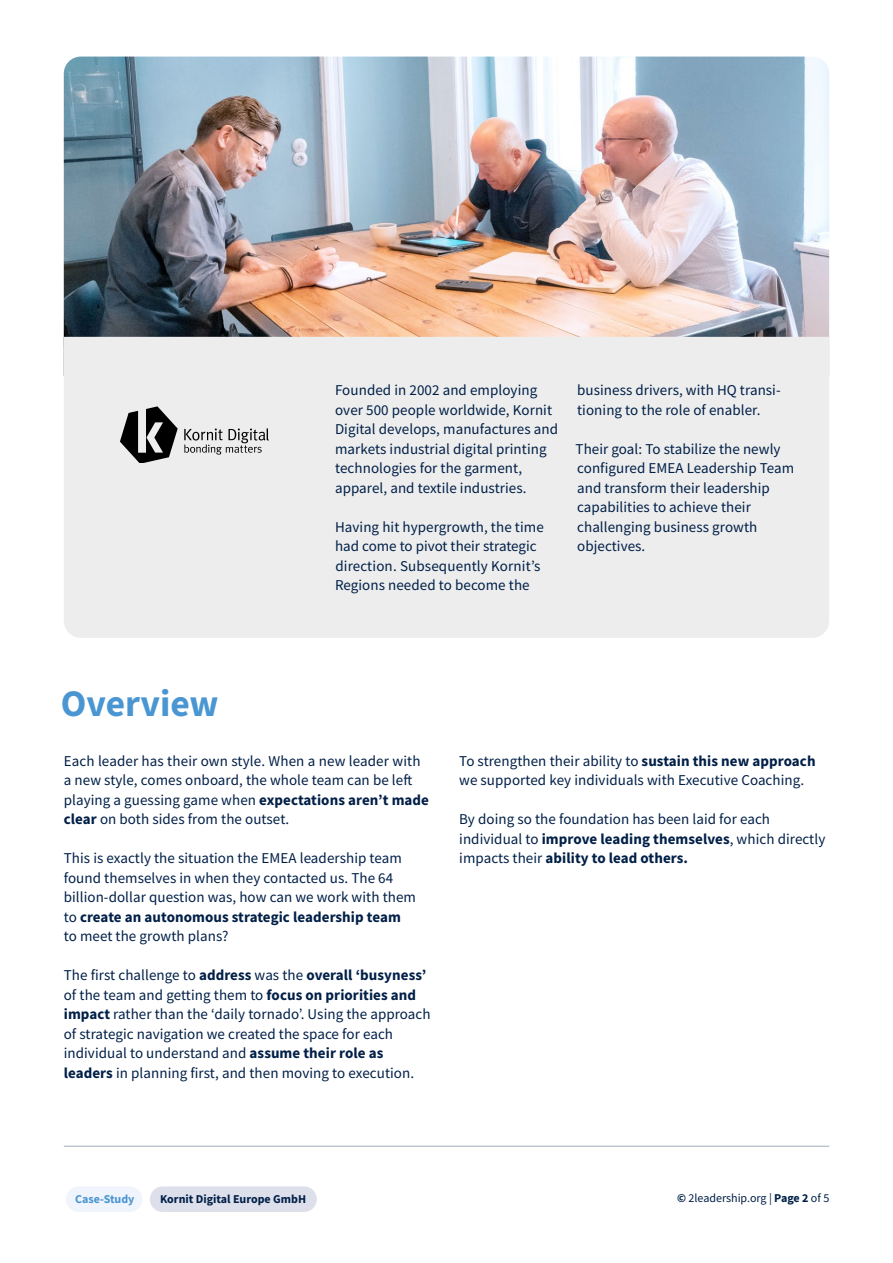
<style>
.page{position:relative;width:893px;height:1263px;background:#fff}
.page>*{position:absolute;margin:0;border:0;box-sizing:border-box;transform-origin:0 0}
.t1{font:700 37.5px "Source Sans Pro";color:#4a96d2}
.t2{font:15px/19.5px "Source Sans Pro";letter-spacing:.005em;color:#001f47}
.t3{font:12px "Source Sans Pro";color:#001f47}
.t4{font:700 12px "Source Sans Pro";color:#001f47}
.t5{font:700 12px "Source Sans Pro";color:#4a96d2}
.s1{font-weight:700}
</style>
<div class="page">
<div style="left:150px;top:1186px;width:167px;height:26px;background:#dddfeb;border-radius:13px"></div>
<div style="left:66px;top:1186px;width:76px;height:26px;background:#f0f4fc;border-radius:13px"></div>
<img style="left:64px;top:57px;width:765px;height:280px">
<div style="left:64px;top:337px;width:765px;height:301px;background:#ededed"></div>
<svg style="left:184px;top:428px;width:85px;height:27px;background:#bcbcbc"></svg>
<svg style="left:120px;top:406px;width:58px;height:56px;background:#6e6e6e"></svg>
<hr style="left:64px;top:1146px;width:765px;height:1px;background:#001f47">
<p class="t2" style="left:335px;top:380px;width:225px">Founded in 2002 and employing over 500 people worldwide, Kornit Digital develops, manufactures and markets industrial digital printing technologies for the garment, apparel, and textile industries.</p>
<p class="t2" style="left:335px;top:517px;width:210px">Having hit hypergrowth, the time had come to pivot their strategic direction. Subsequently Kornit’s<br>Regions needed to become the</p>
<p class="t2" style="left:577px;top:380px;width:205px">business drivers, with HQ transi&shy;tioning to the role of enabler.</p>
<p class="t2" style="left:576px;top:439px;width:220px">Their goal: To stabilize the newly configured EMEA Leadership Team and transform their leadership capabilities to achieve their challenging business growth objectives.</p>
<h1 class="t1" style="left:61px;top:678px;width:159px">Overview</h1>
<p class="t2" style="left:64px;top:751px;width:367px">Each leader has their own style. When a new leader with a new style, comes onboard, the whole team can be left playing a guessing game when <span class="s1">expectations aren’t made clear</span> on both sides from the outset.</p>
<p class="t2" style="left:64px;top:848px;width:354px">This is exactly the situation the EMEA leadership team found themselves in when they contacted us. The 64 billion-dollar question was, how can we work with them to <span class="s1">create an autonomous strategic leadership team </span>to meet the growth plans?</p>
<p class="t2" style="left:64px;top:965px;width:368px">The first challenge to <span class="s1">address</span> was the <span class="s1">overall ‘busyness’ </span>of the team and getting them to <span class="s1">focus on priorities and impact</span> rather than the ‘daily tornado’. Using the approach of strategic navigation we created the space for each individual to understand and <span class="s1">assume their role as leaders</span> in planning first, and then moving to execution.</p>
<p class="t2" style="left:459px;top:751px;width:358px">To strengthen their ability to <span class="s1">sustain this new approach </span>we supported key individuals with Executive Coaching.</p>
<p class="t2" style="left:459px;top:809px;width:368px">By doing so the foundation has been laid for each individual to <span class="s1">improve leading themselves</span>, which directly impacts their <span class="s1">ability to lead others.</span></p>
<p class="t5" style="left:75px;top:1191px;width:61px">Case-Study</p>
<p class="t4" style="left:160px;top:1191px;width:148px">Kornit Digital Europe GmbH</p>
<p class="t3" style="left:677px;top:1190px;width:154px"><span class="s1">©</span> 2leadership.org | <span class="s1">Page 2</span> of 5</p>
</div>
